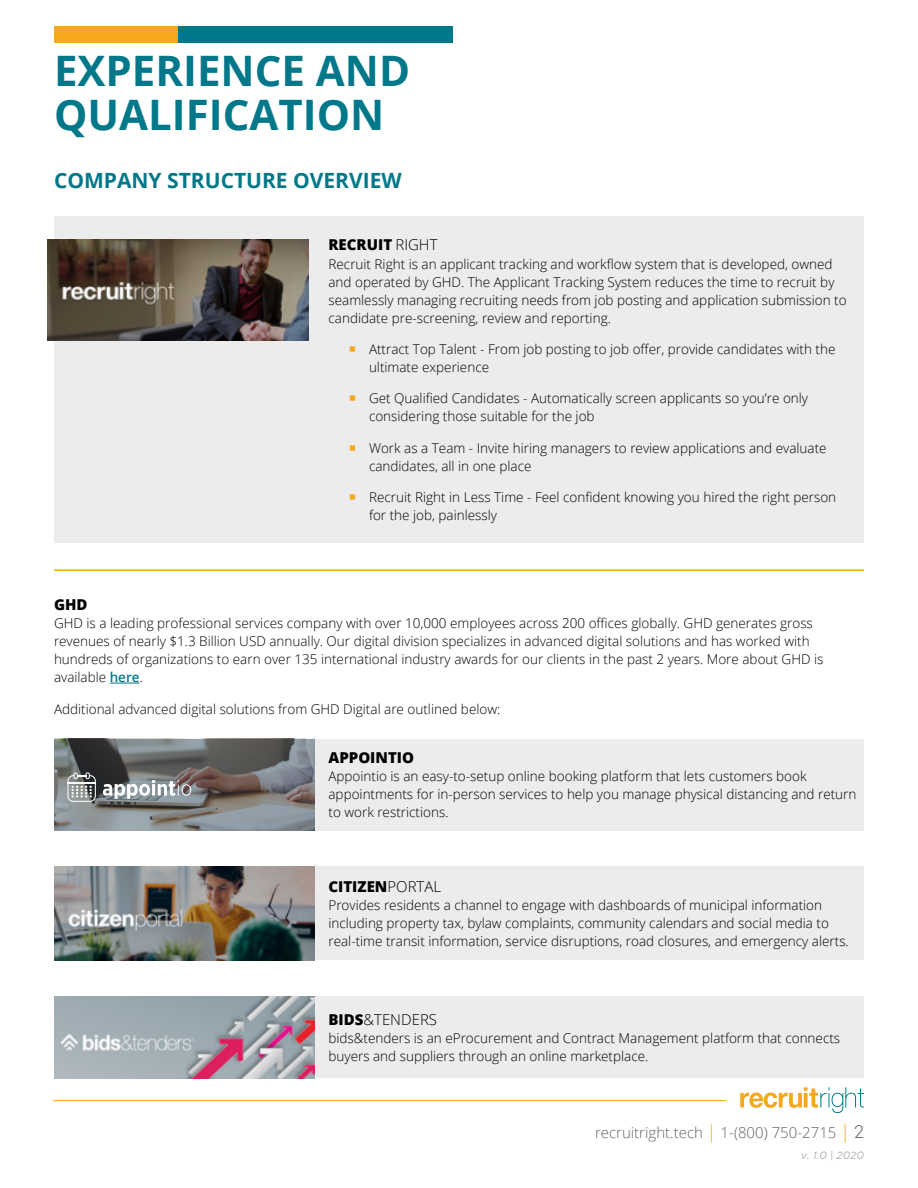
<style>
.page{position:relative;width:918px;height:1188px;background:#fff}
.page>*{position:absolute;margin:0;border:0;box-sizing:border-box;transform-origin:0 0}
.t1{font:700 42px/43.5px "Open Sans";color:#00788a}
.t2{font:700 21px "Open Sans";color:#00788a}
.t3{font:800 15px "Open Sans";color:#000}
.t4{font:300 15px "Open Sans";color:#636466}
.t5{font:300 15px "Open Sans";color:#000}
.t6{font:300 13.5px/18px "Open Sans";color:#000}
.t7{font:italic 10.5px "Gotham";color:#acaeb1}
.s1{font-weight:300}
.s2{font-weight:600;color:#00788a}
.s3{font-weight:800}
.s4{font-size:18px;color:#f5a81d}
.s5{font-family:"Roboto";font-size:18px}
</style>
<div class="page">
<svg style="left:740px;top:1087px;width:124px;height:26px"></svg>
<div style="left:54px;top:26px;width:398px;height:17px;background:#00788a"></div>
<div style="left:54px;top:26px;width:124px;height:17px;background:#f5a81d"></div>
<hr style="left:53px;top:1100px;width:674px;height:1px;background:#f5a81d">
<div style="left:164px;top:996px;width:700px;height:82px;background:#ececed"></div>
<div style="left:164px;top:866px;width:700px;height:94px;background:#ececed"></div>
<div style="left:164px;top:739px;width:700px;height:91px;background:#ececed"></div>
<div style="left:54px;top:216px;width:810px;height:326px;background:#ececed"></div>
<hr style="left:110px;top:683px;width:30px;height:1px;background:#00788a">
<img style="left:54px;top:996px;width:261px;height:82px">
<img style="left:54px;top:866px;width:261px;height:94px">
<img style="left:47px;top:239px;width:261px;height:102px">
<hr style="left:54px;top:569px;width:810px;height:2px;background:#f5a81d">
<svg style="left:54px;top:739px;width:261px;height:91px;background:#707273"></svg>
<svg style="left:103px;top:780px;width:88px;height:19px"></svg>
<svg style="left:67px;top:772px;width:29px;height:30px"></svg>
<h1 class="t1" style="left:54px;top:48px;width:358px">EXPERIENCE AND<br>QUALIFICATION</h1>
<h2 class="t2" style="left:54px;top:165px;width:349px">COMPANY STRUCTURE OVERVIEW</h2>
<p class="t3" style="left:328px;top:234px;width:111px">RECRUIT <span class="s1">RIGHT</span></p>
<p class="t6" style="left:328px;top:255px;width:520px">Recruit Right is an applicant tracking and workflow system that is developed, owned and operated by GHD. The Applicant Tracking System reduces the time to recruit by seamlessly managing recruiting needs from job posting and application submission to candidate pre-screening, review and reporting.</p>
<p class="t6" style="left:369px;top:340px;width:468px">Attract Top Talent - From job posting to job offer, provide candidates with the ultimate experience</p>
<p class="t6" style="left:369px;top:389px;width:441px">Get Qualified Candidates - Automatically screen applicants so you’re only considering those suitable for the job</p>
<p class="t6" style="left:369px;top:439px;width:459px">Work as a Team - Invite hiring managers to review applications and evaluate candidates, all in one place</p>
<p class="t6" style="left:369px;top:488px;width:469px">Recruit Right in Less Time - Feel confident knowing you hired the right person for the job, painlessly</p>
<p class="t3" style="left:54px;top:593px;width:35px">GHD</p>
<p class="t6" style="left:54px;top:614px;width:771px">GHD is a leading professional services company with over 10,000 employees across 200 offices globally. GHD generates gross revenues of nearly $1.3 Billion USD annually. Our digital division specializes in advanced digital solutions and has worked with hundreds of organizations to earn over 135 international industry awards for our clients in the past 2 years. More about GHD is available <span class="s2">here</span>.</p>
<p class="t6" style="left:54px;top:699px;width:448px">Additional advanced digital solutions from GHD Digital are outlined below:</p>
<p class="t3" style="left:328px;top:746px;width:87px">APPOINTIO</p>
<p class="t6" style="left:328px;top:767px;width:529px">Appointio is an easy-to-setup online booking platform that lets customers book appointments for in-person services to help you manage physical distancing and return to work restrictions.</p>
<p class="t3" style="left:328px;top:875px;width:114px">CITIZEN<span class="s1">PORTAL</span></p>
<p class="t6" style="left:328px;top:896px;width:522px">Provides residents a channel to engage with dashboards of municipal information including property tax, bylaw complaints, community calendars and social media to real-time transit information, service disruptions, road closures, and emergency alerts.</p>
<p class="t5" style="left:328px;top:1009px;width:110px"><span class="s3">BIDS</span>&amp;TENDERS</p>
<p class="t6" style="left:328px;top:1029px;width:513px">bids&amp;tenders is an eProcurement and Contract Management platform that connects buyers and suppliers through an online marketplace.</p>
<p class="t4" style="left:595px;top:1123px;width:270px">recruitright.tech <span class="s4">|</span> 1-(800) 750-2715 <span class="s4">|</span> <span class="s5">2</span></p>
<p class="t7" style="left:801px;top:1150px;width:64px">v. 1.0 | 2020</p>
</div>
